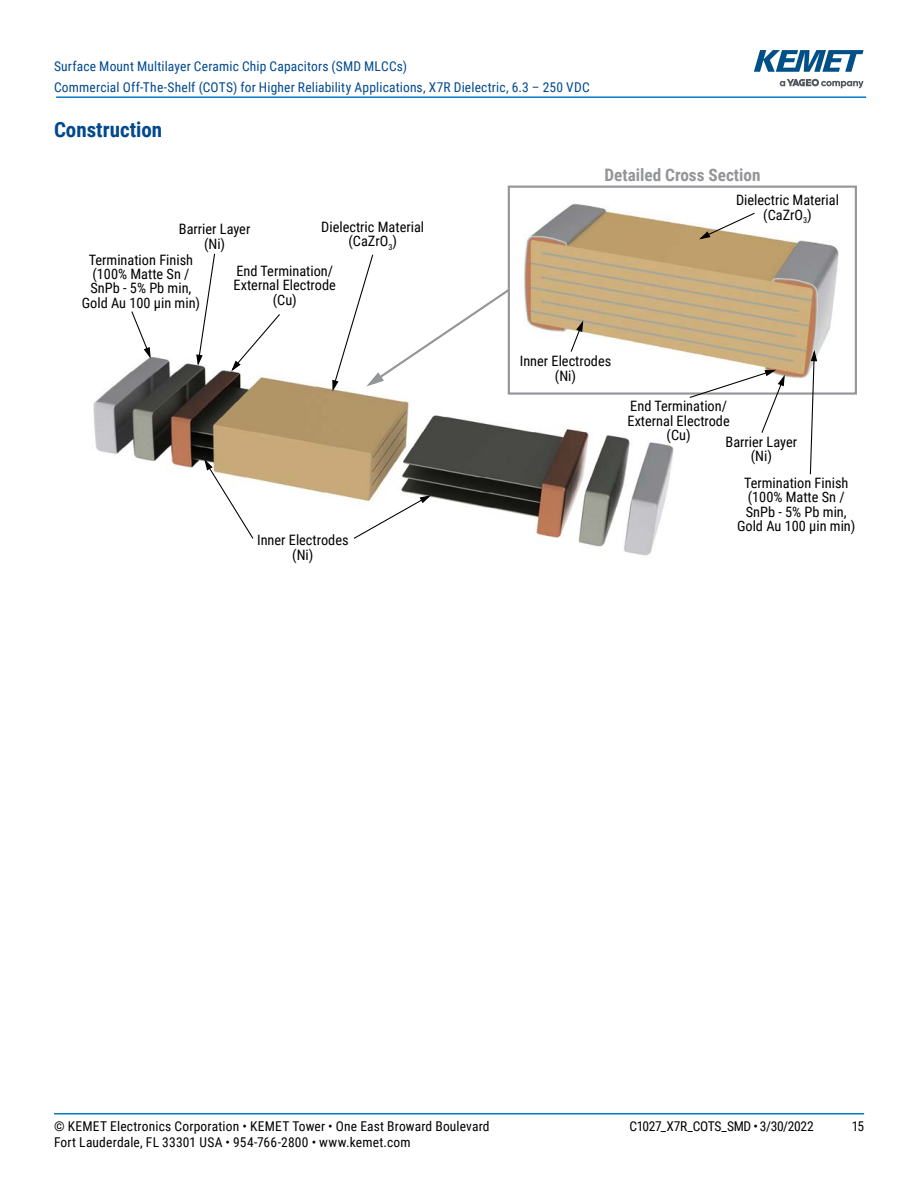
<style>
.page{position:relative;width:918px;height:1188px;background:#fff}
.page>*{position:absolute;margin:0;border:0;box-sizing:border-box;transform-origin:0 0}
.t1{font:700 21px "Roboto Condensed";color:#004990}
.t2{font:700 17.25px "Roboto Condensed";color:#939598}
.t3{font:14.25px/14.2px "Roboto Condensed";color:#000;text-align:center}
.t4{font:13.5px/21px "Roboto Condensed";letter-spacing:.015em;color:#004990}
.t5{font:13.5px "Roboto Condensed";letter-spacing:.015em;color:#000}
.t6{font:13.5px "Roboto Condensed";letter-spacing:-.025em;color:#000}
</style>
<div class="page">
<hr style="left:54px;top:1113px;width:810px;height:2px;background:#007dc3">
<hr style="left:56px;top:96px;width:810px;height:2px;background:#007dc3">
<svg style="left:780px;top:79px;width:84px;height:9px"></svg>
<svg style="left:754px;top:50px;width:110px;height:22px"></svg>
<img style="left:93px;top:357px;width:578px;height:199px">
<img style="left:432px;top:185px;width:425px;height:282px">
<svg style="left:332px;top:253px;width:180px;height:141px"></svg>
<div style="left:508px;top:186px;width:349px;height:209px;border:2px solid #939598"></div>
<svg style="left:570px;top:318px;width:14px;height:35px"></svg>
<svg style="left:809px;top:347px;width:9px;height:128px"></svg>
<svg style="left:353px;top:494px;width:80px;height:46px"></svg>
<svg style="left:203px;top:457px;width:51px;height:83px"></svg>
<svg style="left:130px;top:311px;width:22px;height:50px"></svg>
<svg style="left:195px;top:253px;width:21px;height:116px"></svg>
<svg style="left:230px;top:314px;width:51px;height:59px"></svg>
<svg style="left:697px;top:212px;width:59px;height:29px"></svg>
<svg style="left:688px;top:369px;width:98px;height:65px"></svg>
<p class="t4" style="left:54px;top:55px;width:537px">Surface Mount Multilayer Ceramic Chip Capacitors (SMD MLCCs)<br>Commercial Off-The-Shelf (COTS) for Higher Reliability Applications, X7R Dielectric, 6.3 – 250 VDC</p>
<h1 class="t1" style="left:54px;top:115px;width:110px">Construction</h1>
<p class="t3" style="left:179px;top:222px;width:73px">Barrier Layer (Ni)</p>
<p class="t3" style="left:321px;top:219px;width:104px">Dielectric Material (CaZrO<sub>3</sub>)</p>
<p class="t3" style="left:82px;top:252px;width:120px">Termination Finish (100% Matte Sn /<br>SnPb - 5% Pb min,<br>Gold Au 100 µin min)</p>
<p class="t3" style="left:234px;top:263px;width:104px">End Termination/<br>External Electrode (Cu)</p>
<p class="t2" style="left:605px;top:162px;width:158px">Detailed Cross Section</p>
<p class="t3" style="left:736px;top:193px;width:104px">Dielectric Material (CaZrO<sub>3</sub>)</p>
<p class="t3" style="left:257px;top:533px;width:93px">Inner Electrodes (Ni)</p>
<p class="t3" style="left:520px;top:354px;width:93px">Inner Electrodes (Ni)</p>
<p class="t3" style="left:628px;top:399px;width:104px">End Termination/<br>External Electrode (Cu)</p>
<p class="t3" style="left:726px;top:434px;width:73px">Barrier Layer (Ni)</p>
<p class="t3" style="left:737px;top:475px;width:120px">Termination Finish (100% Matte Sn /<br>SnPb - 5% Pb min,<br>Gold Au 100 µin min)</p>
<p class="t5" style="left:54px;top:1116px;width:437px">© KEMET Electronics Corporation • KEMET Tower • One East Broward Boulevard</p>
<p class="t6" style="left:629px;top:1116px;width:186px">C1027_X7R_COTS_SMD • 3/30/2022</p>
<p class="t5" style="left:852px;top:1116px;width:14px">15</p>
<p class="t5" style="left:54px;top:1133px;width:358px">Fort Lauderdale, FL 33301 USA • 954-766-2800 • www.kemet.com</p>
</div>
